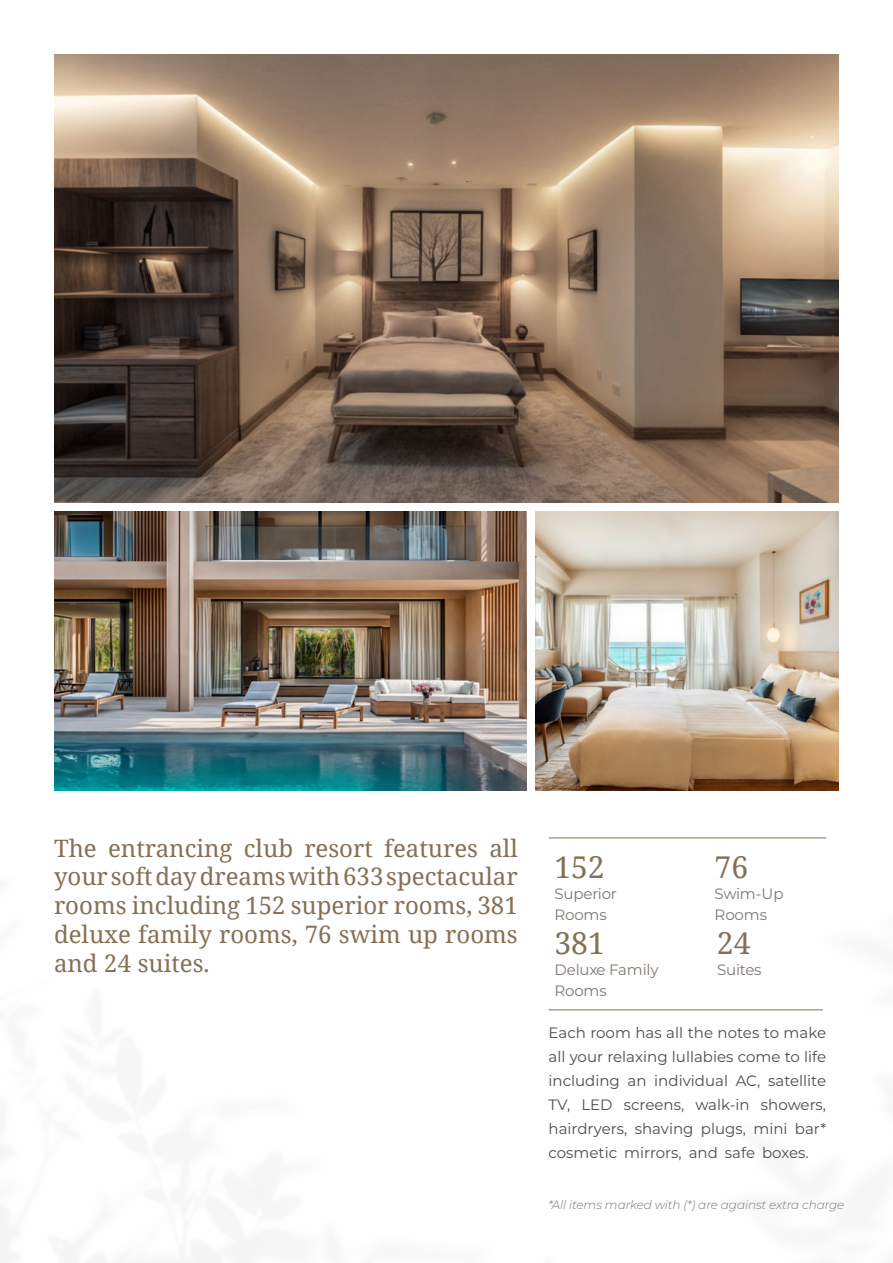
<style>
.page{position:relative;width:893px;height:1263px;background:#fff}
.page>*{position:absolute;margin:0;border:0;box-sizing:border-box;transform-origin:0 0}
.t1{font:30px "Noto Serif";color:#847056}
.t2{font:24px/28.8px "Noto Serif";color:#847056;text-align:justify}
.t3{font:15px/24px "Montserrat";color:#4d4d4f;text-align:justify}
.t4{font:100 15px/21px "Montserrat";letter-spacing:-.015em;color:#807871}
.t5{font:italic 100 12px "Montserrat";letter-spacing:-.01em;color:#807871}
</style>
<div class="page">
<img style="left:54px;top:502px;width:785px;height:337px">
<img style="left:54px;top:54px;width:785px;height:448px">
<hr style="left:549px;top:838px;width:277px;height:1px;background:#857057">
<hr style="left:549px;top:1009px;width:274px;height:1px;background:#857057">
<img style="left:536px;top:511px;width:303px;height:280px">
<h2 class="t2" style="left:54px;top:833px;width:465px">The entrancing club resort features all your soft day dreams with 633 spectacular rooms including 152 superior rooms, 381 deluxe family rooms, 76 swim up rooms and 24 suites.</h2>
<h1 class="t1" style="left:554px;top:846px;width:52px">152</h1>
<p class="t4" style="left:554px;top:882px;width:64px">Superior<br>Rooms</p>
<h1 class="t1" style="left:554px;top:922px;width:52px">381</h1>
<p class="t4" style="left:554px;top:959px;width:105px">Deluxe Family<br>Rooms</p>
<h1 class="t1" style="left:715px;top:846px;width:35px">76</h1>
<p class="t4" style="left:715px;top:882px;width:70px">Swim-Up<br>Rooms</p>
<h1 class="t1" style="left:717px;top:922px;width:35px">24</h1>
<p class="t4" style="left:717px;top:959px;width:46px">Suites</p>
<p class="t3" style="left:549px;top:1020px;width:279px">Each room has all the notes to make all your relaxing lullabies come to life including an individual AC, satellite TV, LED screens, walk-in showers, hairdryers, shaving plugs, mini bar* cosmetic mirrors, and safe boxes.</p>
<p class="t5" style="left:549px;top:1197px;width:297px">*All items marked with (*) are against extra charge</p>
</div>
